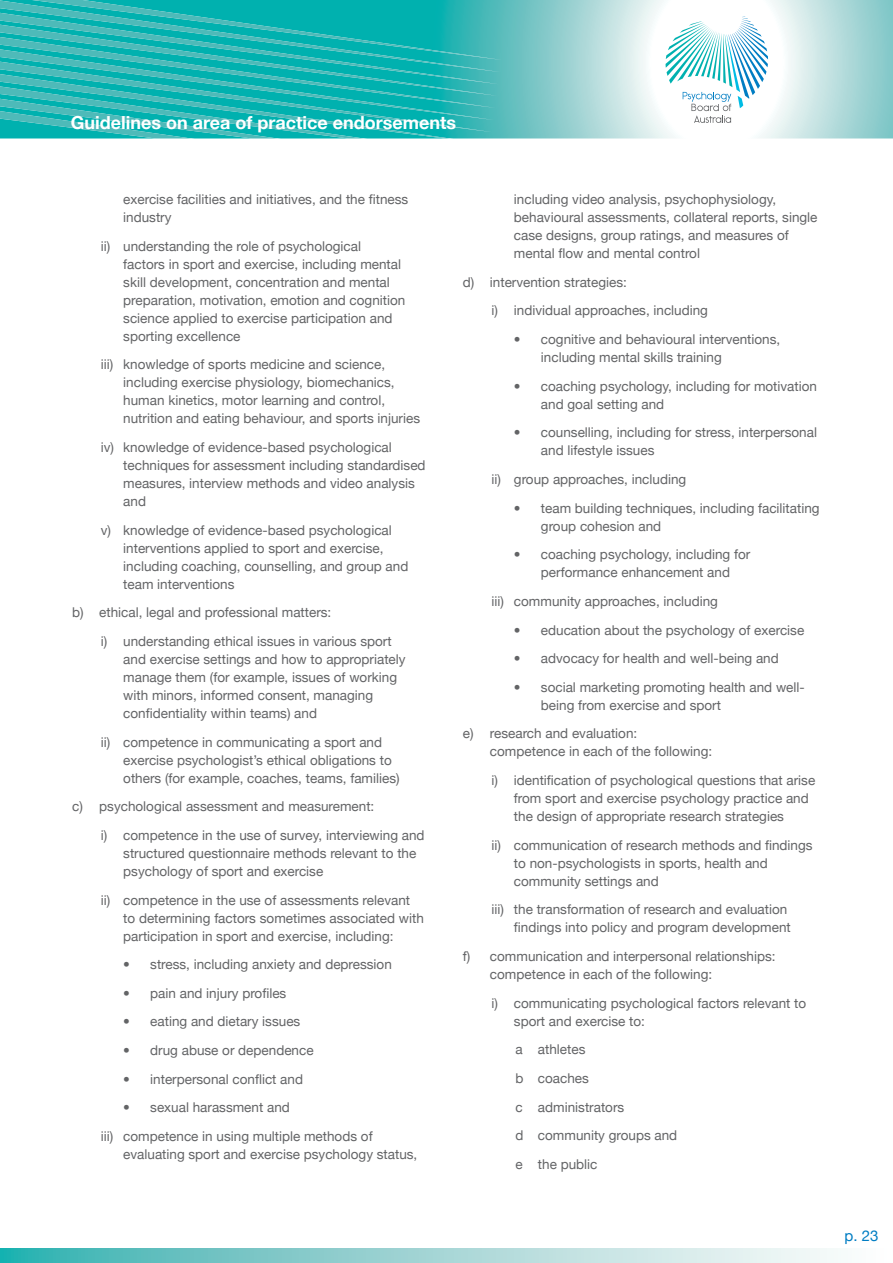
<style>
.page{position:relative;width:893px;height:1263px;background:#fff}
.page>*{position:absolute;margin:0;border:0;box-sizing:border-box;transform-origin:0 0}
.t1{font:700 18px "Helvetica Neue";color:#fff}
.t2{font:15px "Helvetica Neue";color:#007dc3}
.t3{font:13.5px/18px "Helvetica Neue";color:#636466}
</style>
<div class="page">
<svg style="left:502px;top:0;width:391px;height:138px"></svg>
<svg style="left:0;top:0;width:502px;height:139px;background:#22b6b4"></svg>
<svg style="left:0;top:1248px;width:834px;height:15px;background:#9ad4d4"></svg>
<svg style="left:665px;top:16px;width:103px;height:107px"></svg>
<h1 class="t1" style="left:71px;top:112px;width:387px">Guidelines on area of practice endorsements</h1>
<p class="t3" style="left:123px;top:190px;width:287px">exercise facilities and initiatives, and the fitness industry</p>
<p class="t3" style="left:123px;top:237px;width:284px;text-indent:-23px">ii) understanding the role of psychological factors in sport and exercise, including mental skill development, concentration and mental preparation, motivation, emotion and cognition science applied to exercise participation and sporting excellence</p>
<p class="t3" style="left:123px;top:355px;width:298px;text-indent:-23px">iii) knowledge of sports medicine and science, including exercise physiology, biomechanics, human kinetics, motor learning and control, nutrition and eating behaviour, and sports injuries</p>
<p class="t3" style="left:123px;top:438px;width:304px;text-indent:-23px">iv) knowledge of evidence-based psychological techniques for assessment including standardised measures, interview methods and video analysis and</p>
<p class="t3" style="left:123px;top:521px;width:287px;text-indent:-23px">v) knowledge of evidence-based psychological interventions applied to sport and exercise, including coaching, counselling, and group and team interventions</p>
<p class="t3" style="left:101px;top:598px;width:292px;line-height:28.7px;text-indent:-28px">b) ethical, legal and professional matters:<br>i) understanding ethical issues in various sport</p>
<p class="t3" style="left:123px;top:650px;width:284px">and exercise settings and how to appropriately manage them (for example, issues of working with minors, informed consent, managing confidentiality within teams) and</p>
<p class="t3" style="left:123px;top:733px;width:278px;text-indent:-23px">ii) competence in communicating a sport and exercise psychologist’s ethical obligations to others (for example, coaches, teams, families)</p>
<p class="t3" style="left:101px;top:792px;width:325px;line-height:28.7px;text-indent:-28px">c) psychological assessment and measurement:<br>i) competence in the use of survey, interviewing and</p>
<p class="t3" style="left:123px;top:844px;width:295px">structured questionnaire methods relevant to the psychology of sport and exercise</p>
<p class="t3" style="left:123px;top:890px;width:302px;text-indent:-23px">ii) competence in the use of assessments relevant to determining factors sometimes associated with participation in sport and exercise, including:</p>
<p class="t3" style="left:123px;top:955px;width:270px">• stress, including anxiety and depression</p>
<p class="t3" style="left:123px;top:984px;width:165px">• pain and injury profiles</p>
<p class="t3" style="left:123px;top:1012px;width:179px">• eating and dietary issues</p>
<p class="t3" style="left:123px;top:1041px;width:192px">• drug abuse or dependence</p>
<p class="t3" style="left:123px;top:1070px;width:181px">• interpersonal conflict and</p>
<p class="t3" style="left:101px;top:1093px;width:273px;line-height:28.7px;text-indent:23px">• sexual harassment and<br>iii) competence in using multiple methods of</p>
<p class="t3" style="left:123px;top:1145px;width:296px">evaluating sport and exercise psychology status,</p>
<p class="t3" style="left:514px;top:190px;width:305px">including video analysis, psychophysiology, behavioural assessments, collateral reports, single case designs, group ratings, and measures of mental flow and mental control</p>
<p class="t3" style="left:491px;top:267px;width:218px;line-height:28.7px;text-indent:-28px">d) intervention strategies:<br>i) individual approaches, including</p>
<p class="t3" style="left:541px;top:330px;width:241px;text-indent:-27px">• cognitive and behavioural interventions, including mental skills training</p>
<p class="t3" style="left:541px;top:377px;width:278px;text-indent:-27px">• coaching psychology, including for motivation and goal setting and</p>
<p class="t3" style="left:541px;top:423px;width:278px;text-indent:-27px">• counselling, including for stress, interpersonal and lifestyle issues</p>
<p class="t3" style="left:491px;top:470px;width:196px">ii) group approaches, including</p>
<p class="t3" style="left:541px;top:499px;width:280px;text-indent:-27px">• team building techniques, including facilitating group cohesion and</p>
<p class="t3" style="left:514px;top:545px;width:238px;text-align:center">• coaching psychology, including for performance enhancement and</p>
<p class="t3" style="left:491px;top:592px;width:228px">iii) community approaches, including</p>
<p class="t3" style="left:514px;top:620px;width:292px">• education about the psychology of exercise</p>
<p class="t3" style="left:514px;top:649px;width:266px">• advocacy for health and well-being and</p>
<p class="t3" style="left:541px;top:678px;width:265px;text-indent:-27px">• social marketing promoting health and well&shy;being from exercise and sport</p>
<p class="t3" style="left:490px;top:724px;width:224px;text-indent:-27px">e) research and evaluation: competence in each of the following:</p>
<p class="t3" style="left:514px;top:771px;width:303px;text-indent:-23px">i) identification of psychological questions that arise from sport and exercise psychology practice and the design of appropriate research strategies</p>
<p class="t3" style="left:514px;top:836px;width:300px;text-indent:-23px">ii) communication of research methods and findings to non-psychologists in sports, health and community settings and</p>
<p class="t3" style="left:491px;top:900px;width:301px;text-align:right">iii) the transformation of research and evaluation findings into policy and program development</p>
<p class="t3" style="left:490px;top:947px;width:287px;text-indent:-27px">f) communication and interpersonal relationships: competence in each of the following:</p>
<p class="t3" style="left:514px;top:993px;width:294px;text-indent:-23px">i) communicating psychological factors relevant to sport and exercise to:</p>
<p class="t3" style="left:515px;top:1035px;width:163px;line-height:28.7px">a athletes<br>b coaches<br>c administrators<br>d community groups and e the public</p>
<p class="t2" style="left:844px;top:1227px;width:35px">p. 23</p>
</div>
